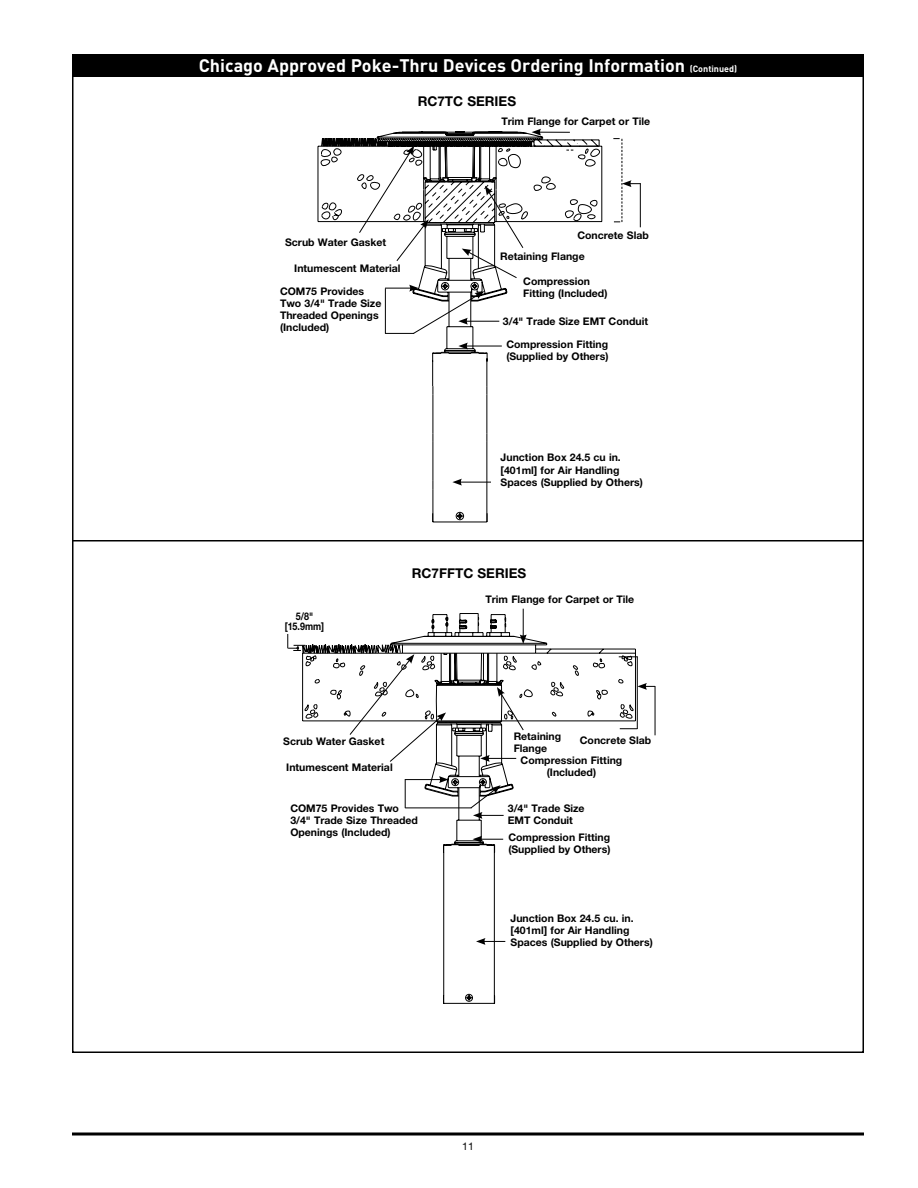
<style>
.page{position:relative;width:918px;height:1188px;background:#fff}
.page>*{position:absolute;margin:0;border:0;box-sizing:border-box;transform-origin:0 0}
.t1{font:700 18px "DIN Pro";color:#fff}
.t2{font:700 13.5px "Helvetica Neue";color:#000}
.t3{font:700 10.5px/12px "Helvetica Neue";color:#000}
.t4{font:700 10.5px/10.5px "Helvetica Neue";color:#000;text-align:center;scale:.85 1}
.t5{font:10.5px "Helvetica Neue";color:#000}
.s1{font-size:9px}
</style>
<div class="page">
<svg style="left:72px;top:1132px;width:792px;height:4px"></svg>
<div style="left:72px;top:54px;width:792px;height:23px;background:#000"></div>
<svg style="left:613px;top:138px;width:27px;height:84px"></svg>
<hr style="left:640px;top:183px;width:1px;height:44px;background:#000">
<svg style="left:317px;top:129px;width:285px;height:394px"></svg>
<hr style="left:655px;top:686px;width:1px;height:49px;background:#000">
<svg style="left:287px;top:609px;width:368px;height:395px"></svg>
<hr style="left:72px;top:540px;width:792px;height:2px;background:#000">
<h1 class="t1" style="left:199px;top:53px;width:540px">Chicago Approved Poke-Thru Devices Ordering Information <span class="s1">(Continued)</span></h1>
<p class="t2" style="left:418px;top:93px;width:100px">RC7TC SERIES</p>
<p class="t3" style="left:501px;top:115px;width:150px">Trim Flange for Carpet or Tile</p>
<p class="t3" style="left:285px;top:236px;width:103px">Scrub Water Gasket</p>
<p class="t3" style="left:294px;top:262px;width:108px">Intumescent Material</p>
<p class="t3" style="left:280px;top:285px;width:103px">COM75 Provides<br>Two 3/4" Trade Size<br>Threaded Openings (Included)</p>
<p class="t3" style="left:500px;top:224px;width:150px;line-height:21.6px;text-indent:77px">Concrete Slab<br>Retaining Flange</p>
<p class="t3" style="left:523px;top:275px;width:86px">Compression<br>Fitting (Included)</p>
<p class="t3" style="left:503px;top:315px;width:147px">3/4" Trade Size EMT Conduit</p>
<p class="t3" style="left:506px;top:338px;width:104px">Compression Fitting (Supplied by Others)</p>
<p class="t4" style="left:285px;top:610px;width:48px">5/8" [15.9mm]</p>
<p class="t3" style="left:501px;top:452px;width:144px">Junction Box 24.5 cu in. [401ml] for Air Handling<br>Spaces (Supplied by Others)</p>
<p class="t2" style="left:412px;top:565px;width:116px">RC7FFTC SERIES</p>
<p class="t3" style="left:485px;top:593px;width:150px">Trim Flange for Carpet or Tile</p>
<p class="t3" style="left:283px;top:735px;width:103px">Scrub Water Gasket</p>
<p class="t3" style="left:286px;top:761px;width:108px">Intumescent Material</p>
<p class="t3" style="left:514px;top:730px;width:49px">Retaining<br>Flange</p>
<p class="t3" style="left:580px;top:734px;width:73px">Concrete Slab</p>
<p class="t3" style="left:521px;top:754px;width:103px;text-align:center">Compression Fitting (Included)</p>
<p class="t3" style="left:290px;top:802px;width:129px">COM75 Provides Two<br>3/4" Trade Size Threaded<br>Openings (Included)</p>
<p class="t3" style="left:508px;top:802px;width:78px">3/4" Trade Size<br>EMT Conduit</p>
<p class="t3" style="left:508px;top:831px;width:104px">Compression Fitting (Supplied by Others)</p>
<p class="t3" style="left:511px;top:912px;width:144px">Junction Box 24.5 cu. in. [401ml] for Air Handling<br>Spaces (Supplied by Others)</p>
<p class="t5" style="left:462px;top:1140px;width:13px">11</p>
</div>
